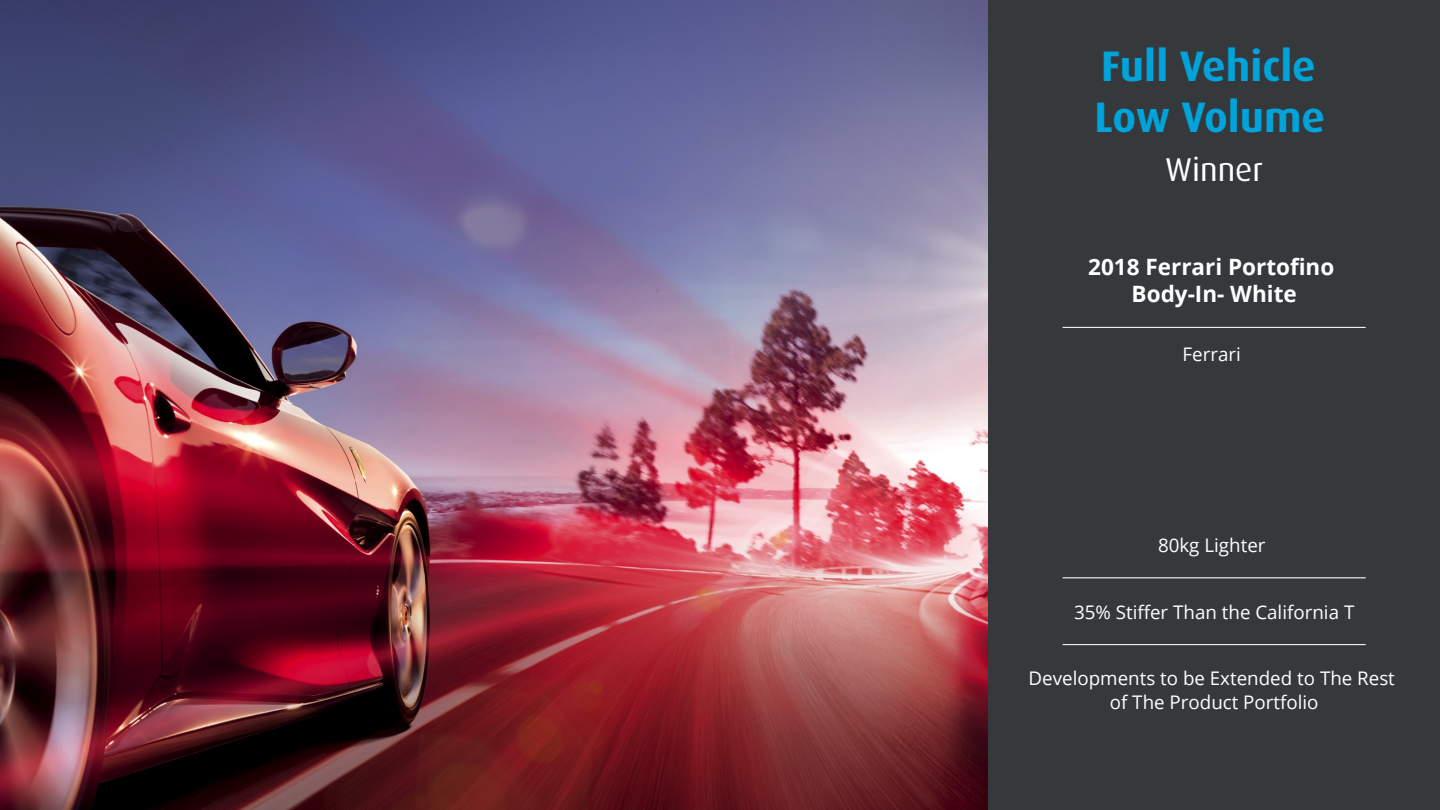
<style>
.page{position:relative;width:1440px;height:810px;background:#fff}
.page>*{position:absolute;margin:0;border:0;box-sizing:border-box;transform-origin:0 0}
.t1{font:700 42.75px/51.3px "Dax";color:#00a3da}
.t2{font:33px "Dax";color:#fff}
.t3{font:700 22.5px/27px "Open Sans";color:#fff;text-align:center}
.t4{font:18.75px/24px "Open Sans";color:#fff;text-align:center}
</style>
<div class="page">
<img style="left:0;top:0;width:988px;height:810px">
<div style="left:988px;top:0;width:452px;height:810px;background:#36393b"></div>
<hr style="left:1063px;top:578px;width:303px;height:1px;background:#fff">
<hr style="left:1063px;top:644px;width:303px;height:1px;background:#fff">
<hr style="left:1063px;top:327px;width:303px;height:1px;background:#fff">
<h1 class="t1" style="left:1094px;top:41px;width:232px">Full Vehicle<br>Low Volume</h1>
<h2 class="t2" style="left:1165px;top:151px;width:99px">Winner</h2>
<p class="t3" style="left:1088px;top:252px;width:248px">2018 Ferrari Portofino<br>Body-In- White</p>
<p class="t4" style="left:1183px;top:342px;width:60px">Ferrari</p>
<p class="t4" style="left:1158px;top:533px;width:109px">80kg Lighter</p>
<p class="t4" style="left:1074px;top:599px;width:282px">35% Stiffer Than the California T</p>
<p class="t4" style="left:1029px;top:666px;width:368px">Developments to be Extended to The Rest of The Product Portfolio</p>
</div>
